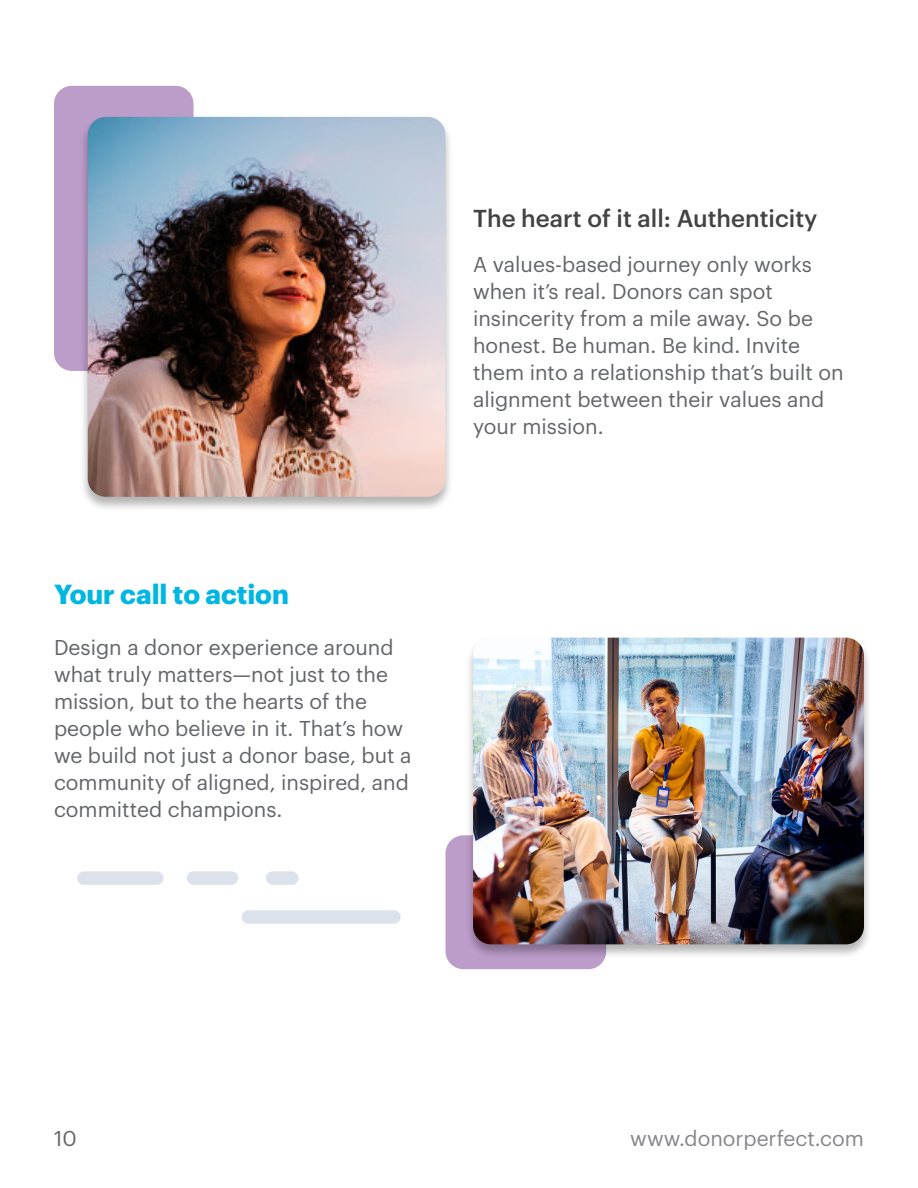
<style>
.page{position:relative;width:918px;height:1188px;background:#fff}
.page>*{position:absolute;margin:0;border:0;box-sizing:border-box;transform-origin:0 0}
.t1{font:700 27px "Graphik";color:#00b6e3}
.t2{font:500 24px "Graphik";color:#434343}
.t3{font:21px/27px "Graphik";color:#63656a}
.t4{font:21px "Graphik";color:#88868a}
</style>
<div class="page">
<div style="left:54px;top:86px;width:140px;height:285px;background:#bc9cc9;border-radius:18px"></div>
<div style="left:79px;top:115px;width:375px;height:397px;background:#000;opacity:.3"></div>
<img style="left:88px;top:117px;width:358px;height:380px">
<div style="left:446px;top:835px;width:160px;height:134px;background:#bc9cc9;border-radius:18px"></div>
<div style="left:465px;top:636px;width:407px;height:323px;background:#000;opacity:.3"></div>
<img style="left:473px;top:638px;width:391px;height:306px">
<div style="left:77px;top:871px;width:86px;height:14px;background:#dce2eb;border-radius:7px"></div>
<div style="left:187px;top:871px;width:51px;height:14px;background:#dce2eb;border-radius:7px"></div>
<div style="left:266px;top:871px;width:33px;height:14px;background:#dce2eb;border-radius:7px"></div>
<div style="left:242px;top:910px;width:159px;height:14px;background:#dce2eb;border-radius:7px"></div>
<p class="t1" style="left:54px;top:573px;width:236px">Your call to action</p>
<p class="t3" style="left:54px;top:632px;width:359px">Design a donor experience around what truly matters—not just to the mission, but to the hearts of the people who believe in it. That’s how we build not just a donor base, but a community of aligned, inspired, and committed champions.</p>
<p class="t2" style="left:473px;top:200px;width:346px">The heart of it all: Authenticity</p>
<p class="t3" style="left:473px;top:249px;width:372px">A values-based journey only works when it’s real. Donors can spot insincerity from a mile away. So be honest. Be human. Be kind. Invite them into a relationship that’s built on alignment between their values and your mission.</p>
<p class="t3" style="left:54px;top:1123px;width:24px">10</p>
<p class="t4" style="left:630px;top:1122px;width:235px">www.donorperfect.com</p>
</div>
